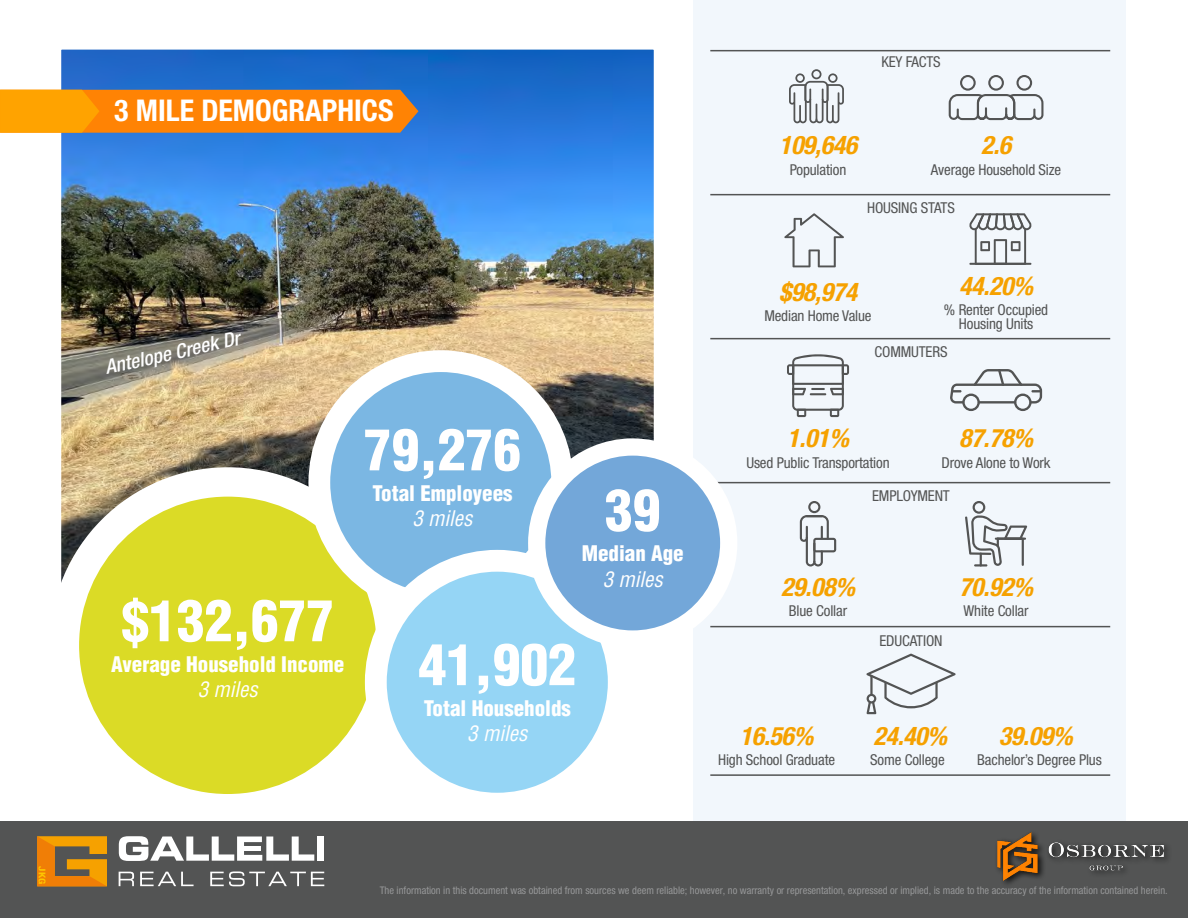
<style>
.page{position:relative;width:1188px;height:918px;background:#fff}
.page>*{position:absolute;margin:0;border:0;box-sizing:border-box;transform-origin:0 0}
.t1{font:900 condensed 55.5px "Helvetica LT Std";color:#fff}
.t2{font:700 condensed 30px "Helvetica Neue LT Std";color:#fff}
.t3{font:italic 700 condensed 25.5px "Helvetica Neue LT Std";letter-spacing:-.01em;color:#f6a100}
.t4{font:900 condensed 21px "Helvetica LT Std";color:#fff}
.t5{font:italic condensed 21px "Helvetica LT Std";color:#fff}
.t6{font:italic 500 condensed 19.8px "Helvetica Neue LT Std";color:#fff}
.t7{font:condensed 15px/13.5px "Helvetica Neue LT Std";letter-spacing:-.01em;color:#535454;text-align:center}
.t8{font:condensed 10.5px "Helvetica Neue LT Std";color:#969798}
.t9{font:700 condensed 9.3px "Helvetica Neue LT Std";color:#fdc600;scale:1.21 1}
</style>
<div class="page">
<div style="left:693px;top:0;width:433px;height:870px;background:#f2f7fc"></div>
<img style="left:62px;top:51px;width:591px;height:528px">
<div style="left:57px;top:46px;width:601px;height:542px;border:4px solid #fff"></div>
<hr style="left:710px;top:50px;width:400px;height:1px;background:#535454">
<hr style="left:710px;top:194px;width:400px;height:1px;background:#535454">
<hr style="left:710px;top:338px;width:400px;height:1px;background:#535454">
<hr style="left:710px;top:482px;width:400px;height:1px;background:#535454">
<hr style="left:710px;top:626px;width:400px;height:1px;background:#535454">
<hr style="left:710px;top:774px;width:400px;height:2px;background:#535454">
<svg style="left:866px;top:654px;width:90px;height:60px"></svg>
<svg style="left:965px;top:501px;width:62px;height:66px"></svg>
<svg style="left:787px;top:354px;width:62px;height:63px"></svg>
<svg style="left:950px;top:369px;width:92px;height:42px"></svg>
<svg style="left:784px;top:213px;width:60px;height:54px"></svg>
<svg style="left:789px;top:69px;width:55px;height:54px"></svg>
<svg style="left:800px;top:501px;width:36px;height:66px"></svg>
<svg style="left:949px;top:75px;width:94px;height:45px"></svg>
<svg style="left:969px;top:213px;width:63px;height:52px"></svg>
<div style="left:50px;top:467px;width:356px;height:356px;background:#fff;border-radius:50%"></div>
<div style="left:79px;top:497px;width:297px;height:297px;background:#dbdb26;border-radius:149px"></div>
<div style="left:308px;top:350px;width:265px;height:265px;background:#fff;border-radius:50%"></div>
<div style="left:330px;top:372px;width:221px;height:221px;background:#7bb7e3;border-radius:111px"></div>
<div style="left:365px;top:550px;width:265px;height:265px;background:#fff;border-radius:50%"></div>
<div style="left:387px;top:572px;width:221px;height:221px;background:#95d5f5;border-radius:111px"></div>
<div style="left:528px;top:438px;width:209px;height:210px;background:#fff;border-radius:50%"></div>
<div style="left:545px;top:456px;width:175px;height:174px;background:#73a7d9;border-radius:87px"></div>
<svg style="left:0;top:90px;width:419px;height:43px;background:#f88909"></svg>
<div style="left:0;top:822px;width:1188px;height:96px;background:#535454"></div>
<img style="left:997px;top:833px;width:166px;height:47px">
<svg style="left:119px;top:872px;width:15px;height:14px"></svg>
<svg style="left:140px;top:872px;width:54px;height:14px"></svg>
<svg style="left:210px;top:871px;width:114px;height:15px"></svg>
<svg style="left:119px;top:836px;width:195px;height:25px"></svg>
<div style="left:317px;top:837px;width:7px;height:24px;background:#fff"></div>
<svg style="left:37px;top:836px;width:70px;height:50px"></svg>
<p class="t9" style="left:48px;top:866px;width:16px;rotate:90deg">JKG</p>
<h2 class="t2" style="left:114px;top:93px;width:281px">3 MILE DEMOGRAPHICS</h2>
<h3 class="t6" style="left:103px;top:355px;width:139px;rotate:-12deg">Antelope Creek Dr</h3>
<h1 class="t1" style="left:121px;top:586px;width:214px">$132,677</h1>
<h3 class="t4" style="left:111px;top:651px;width:234px">Average Household Income</h3>
<h3 class="t5" style="left:198px;top:676px;width:62px">3 miles</h3>
<h1 class="t1" style="left:364px;top:415px;width:159px">79,276</h1>
<h3 class="t4" style="left:372px;top:480px;width:142px">Total Employees</h3>
<h3 class="t5" style="left:412px;top:505px;width:62px">3 miles</h3>
<h1 class="t1" style="left:605px;top:475px;width:57px">39</h1>
<h3 class="t4" style="left:582px;top:540px;width:104px">Median Age</h3>
<h3 class="t5" style="left:603px;top:566px;width:62px">3 miles</h3>
<h1 class="t1" style="left:419px;top:630px;width:159px">41,902</h1>
<h3 class="t4" style="left:424px;top:695px;width:149px">Total Households</h3>
<h3 class="t5" style="left:467px;top:720px;width:62px">3 miles</h3>
<p class="t7" style="left:881px;top:55px;width:61px">KEY FACTS</p>
<h3 class="t3" style="left:779px;top:130px;width:80px">109,646</h3>
<p class="t7" style="left:790px;top:163px;width:58px">Population</p>
<h3 class="t3" style="left:981px;top:130px;width:32px">2.6</h3>
<p class="t7" style="left:931px;top:163px;width:132px">Average Household Size</p>
<p class="t7" style="left:867px;top:200px;width:89px">HOUSING STATS</p>
<h3 class="t3" style="left:779px;top:276px;width:80px">$98,974</h3>
<p class="t7" style="left:764px;top:309px;width:109px">Median Home Value</p>
<h3 class="t3" style="left:959px;top:271px;width:75px">44.20%</h3>
<p class="t7" style="left:944px;top:303px;width:106px">% Renter Occupied<br>Housing Units</p>
<p class="t7" style="left:875px;top:345px;width:75px">COMMUTERS</p>
<h3 class="t3" style="left:787px;top:423px;width:63px">1.01%</h3>
<h3 class="t3" style="left:959px;top:423px;width:75px">87.78%</h3>
<p class="t7" style="left:746px;top:455px;width:145px">Used Public Transportation</p>
<p class="t7" style="left:942px;top:455px;width:110px">Drove Alone to Work</p>
<p class="t7" style="left:872px;top:489px;width:79px">EMPLOYMENT</p>
<h3 class="t3" style="left:781px;top:571px;width:75px">29.08%</h3>
<p class="t7" style="left:789px;top:604px;width:60px">Blue Collar</p>
<p class="t7" style="left:880px;top:633px;width:65px">EDUCATION</p>
<h3 class="t3" style="left:959px;top:571px;width:75px">70.92%</h3>
<p class="t7" style="left:964px;top:604px;width:66px">White Collar</p>
<h3 class="t3" style="left:740px;top:720px;width:75px">16.56%</h3>
<h3 class="t3" style="left:873px;top:720px;width:75px">24.40%</h3>
<h3 class="t3" style="left:999px;top:720px;width:75px">39.09%</h3>
<p class="t7" style="left:870px;top:753px;width:76px">Some College</p>
<p class="t7" style="left:718px;top:753px;width:118px">High School Graduate</p>
<p class="t7" style="left:977px;top:753px;width:126px">Bachelor’s Degree Plus</p>
<p class="t8" style="left:380px;top:884px;width:790px">The information in this document was obtained from sources we deem reliable; however, no warranty or representation, expressed or implied, is made to the accuracy of the information contained herein.</p>
</div>
